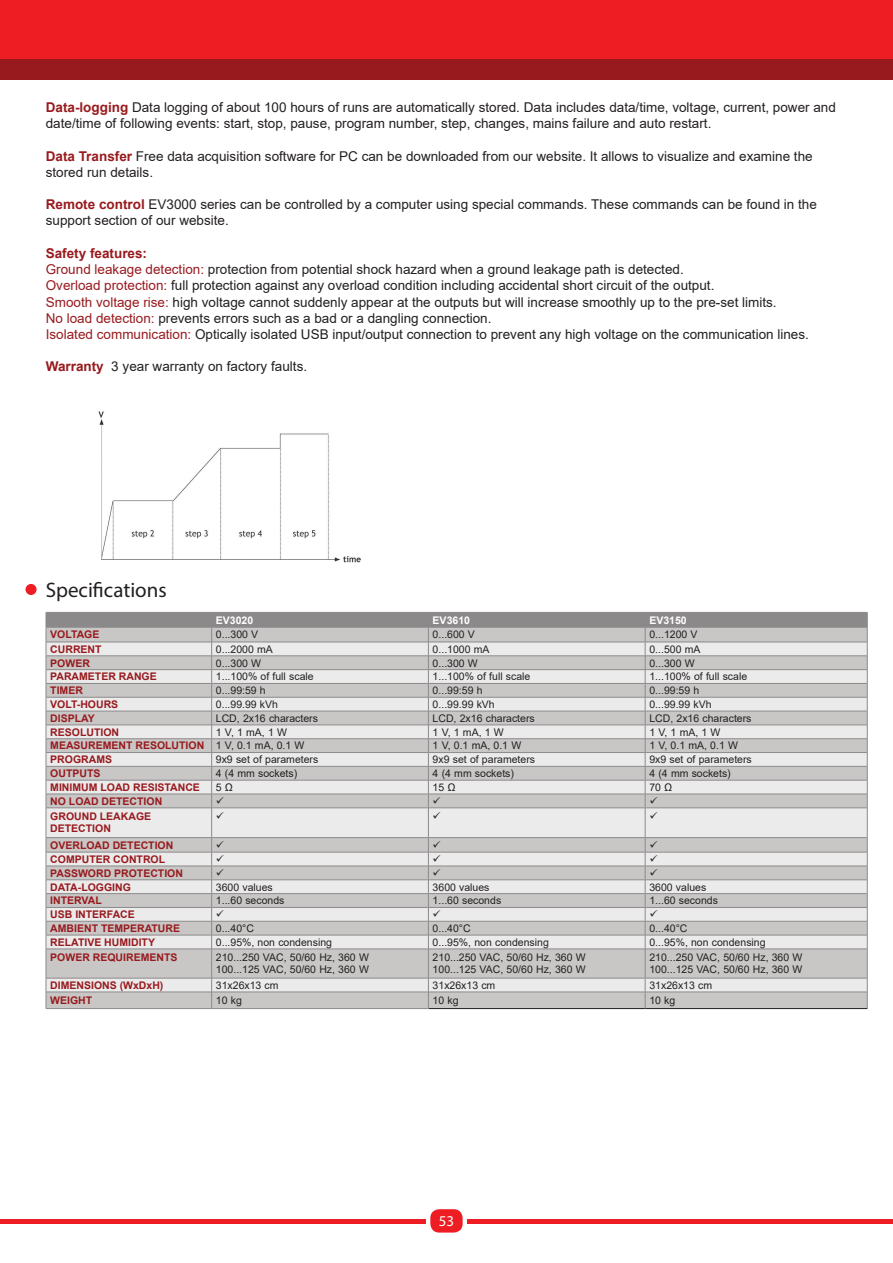
<style>
.page{position:relative;width:893px;height:1263px;background:#fff}
.page>*{position:absolute;margin:0;border:0;box-sizing:border-box;transform-origin:0 0}
.t1{font:21px "Myriad Pro";color:#231f20}
.t2{font:15px "Myriad Pro";color:#fff}
.t3{font:13.5px/16.2px "Arial";color:#231f20}
.t4{font:10.5px/12.6px "Arial";color:#231f20}
.t5{font:700 10.5px/12.6px "Arial";color:#981a1e}
.t6{font:700 10.5px "Arial";color:#fff}
.s1{font-weight:700;color:#981a1e}
.s2{color:#981a1e}
.s3{font-weight:400;color:#231f20}
</style>
<div class="page">
<div style="left:0;top:0;width:893px;height:59px;background:#ee1d23"></div>
<div style="left:0;top:59px;width:893px;height:20px;background:#981a1e"></div>
<hr style="left:0;top:1219px;width:893px;height:4px;background:#ee1d23">
<div style="left:426px;top:1204px;width:41px;height:33px;background:#fff"></div>
<div style="left:430px;top:1209px;width:33px;height:23px;background:#ee1d23;border-radius:9px"></div>
<hr style="left:429px;top:1008px;width:216px;height:1px;background:#231f20">
<hr style="left:645px;top:1008px;width:222px;height:1px;background:#231f20">
<hr style="left:46px;top:1008px;width:166px;height:1px;background:#8c898a">
<hr style="left:212px;top:1008px;width:217px;height:1px;background:#8c898a">
<div style="left:26px;top:584px;width:11px;height:11px;background:#ee1d23;border-radius:50%"></div>
<img style="left:98px;top:411px;width:263px;height:152px">
<svg style="left:46px;top:612px;width:822px;height:396px;background:#d0cfcf"></svg>
<p class="t3" style="left:46px;top:99px;width:792px"><span class="s1">Data-logging</span> Data logging of about 100 hours of runs are automatically stored. Data includes data/time, voltage, current, power and date/time of following events: start, stop, pause, program number, step, changes, mains failure and auto restart.</p>
<p class="t3" style="left:46px;top:148px;width:768px"><span class="s1">Data Transfer</span> Free data acquisition software for PC can be downloaded from our website. It allows to visualize and examine the stored run details.</p>
<p class="t3" style="left:46px;top:196px;width:773px"><span class="s1">Remote control</span> EV3000 series can be controlled by a computer using special commands. These commands can be found in the support section of our website.</p>
<p class="t3" style="left:46px;top:245px;width:765px"><span class="s1">Safety features:<br></span><span class="s2">Ground leakage detection:</span> protection from potential shock hazard when a ground leakage path is detected.<br><span class="s2">Overload protection:</span> full protection against any overload condition including accidental short circuit of the output.<br><span class="s2">Smooth voltage rise:</span> high voltage cannot suddenly appear at the outputs but will increase smoothly up to the pre-set limits.<br><span class="s2">No load detection:</span> prevents errors such as a bad or a dangling connection.<br><span class="s2">Isolated communication:</span> Optically isolated USB input/output connection to prevent any high voltage on the communication lines.</p>
<p class="t3" style="left:46px;top:358px;width:263px"><span class="s1">Warranty</span> 3 year warranty on factory faults.</p>
<h1 class="t1" style="left:46px;top:577px;width:122px">Specifications</h1>
<p class="t6" style="left:216px;top:612px;width:39px">EV3020</p>
<p class="t6" style="left:433px;top:612px;width:39px">EV3610</p>
<p class="t6" style="left:649px;top:612px;width:39px">EV3150</p>
<p class="t5" style="left:50px;top:629px;width:51px">VOLTAGE</p>
<p class="t4" style="left:216px;top:628px;width:44px">0...300 V</p>
<p class="t4" style="left:433px;top:628px;width:44px">0...600 V</p>
<p class="t4" style="left:649px;top:628px;width:50px">0...1200 V</p>
<p class="t5" style="left:50px;top:643px;width:53px">CURRENT</p>
<p class="t4" style="left:216px;top:643px;width:58px">0...2000 mA</p>
<p class="t4" style="left:433px;top:643px;width:58px">0...1000 mA</p>
<p class="t4" style="left:649px;top:643px;width:53px">0...500 mA</p>
<p class="t5" style="left:50px;top:657px;width:41px">POWER</p>
<p class="t4" style="left:216px;top:656px;width:47px">0...300 W</p>
<p class="t4" style="left:433px;top:656px;width:47px">0...300 W</p>
<p class="t4" style="left:649px;top:656px;width:47px">0...300 W</p>
<p class="t5" style="left:50px;top:670px;width:108px">PARAMETER RANGE</p>
<p class="t4" style="left:216px;top:670px;width:99px">1...100% of full scale</p>
<p class="t4" style="left:433px;top:670px;width:99px">1...100% of full scale</p>
<p class="t4" style="left:649px;top:670px;width:99px">1...100% of full scale</p>
<p class="t5" style="left:50px;top:684px;width:34px">TIMER</p>
<p class="t4" style="left:216px;top:684px;width:51px">0...99:59 h</p>
<p class="t4" style="left:433px;top:684px;width:51px">0...99:59 h</p>
<p class="t4" style="left:649px;top:684px;width:51px">0...99:59 h</p>
<p class="t5" style="left:50px;top:698px;width:70px">VOLT-HOURS</p>
<p class="t4" style="left:216px;top:698px;width:64px">0...99.99 kVh</p>
<p class="t4" style="left:433px;top:698px;width:64px">0...99.99 kVh</p>
<p class="t4" style="left:649px;top:698px;width:64px">0...99.99 kVh</p>
<p class="t5" style="left:50px;top:712px;width:46px">DISPLAY</p>
<p class="t4" style="left:216px;top:712px;width:104px">LCD, 2x16 characters</p>
<p class="t4" style="left:433px;top:712px;width:104px">LCD, 2x16 characters</p>
<p class="t4" style="left:649px;top:712px;width:104px">LCD, 2x16 characters</p>
<p class="t5" style="left:50px;top:726px;width:70px">RESOLUTION</p>
<p class="t4" style="left:216px;top:725px;width:73px">1 V, 1 mA, 1 W</p>
<p class="t4" style="left:433px;top:725px;width:73px">1 V, 1 mA, 1 W</p>
<p class="t4" style="left:649px;top:725px;width:73px">1 V, 1 mA, 1 W</p>
<p class="t5" style="left:50px;top:739px;width:256px">MEASUREMENT RESOLUTION <span class="s3">1 V, 0.1 mA, 0.1 W</span></p>
<p class="t4" style="left:433px;top:739px;width:90px">1 V, 0.1 mA, 0.1 W</p>
<p class="t4" style="left:649px;top:739px;width:90px">1 V, 0.1 mA, 0.1 W</p>
<p class="t5" style="left:50px;top:753px;width:63px">PROGRAMS</p>
<p class="t4" style="left:216px;top:753px;width:104px">9x9 set of parameters</p>
<p class="t4" style="left:433px;top:753px;width:104px">9x9 set of parameters</p>
<p class="t4" style="left:649px;top:753px;width:104px">9x9 set of parameters</p>
<p class="t5" style="left:50px;top:767px;width:52px">OUTPUTS</p>
<p class="t4" style="left:216px;top:767px;width:83px">4 (4 mm sockets)</p>
<p class="t4" style="left:433px;top:767px;width:83px">4 (4 mm sockets)</p>
<p class="t4" style="left:649px;top:767px;width:83px">4 (4 mm sockets)</p>
<p class="t5" style="left:50px;top:781px;width:151px">MINIMUM LOAD RESISTANCE</p>
<p class="t4" style="left:216px;top:781px;width:19px">5 Ω</p>
<p class="t4" style="left:433px;top:781px;width:24px">15 Ω</p>
<p class="t4" style="left:649px;top:781px;width:24px">70 Ω</p>
<p class="t5" style="left:50px;top:795px;width:114px">NO LOAD DETECTION</p>
<p class="t5" style="left:50px;top:810px;width:102px">GROUND LEAKAGE<br>DETECTION</p>
<p class="t5" style="left:50px;top:839px;width:125px">OVERLOAD DETECTION</p>
<p class="t5" style="left:50px;top:853px;width:116px">COMPUTER CONTROL</p>
<p class="t5" style="left:50px;top:867px;width:134px">PASSWORD PROTECTION</p>
<p class="t5" style="left:50px;top:881px;width:82px">DATA-LOGGING</p>
<p class="t4" style="left:216px;top:880px;width:58px">3600 values</p>
<p class="t4" style="left:433px;top:880px;width:58px">3600 values</p>
<p class="t4" style="left:649px;top:880px;width:58px">3600 values</p>
<p class="t5" style="left:50px;top:894px;width:53px">INTERVAL</p>
<p class="t4" style="left:216px;top:894px;width:70px">1...60 seconds</p>
<p class="t4" style="left:433px;top:894px;width:70px">1...60 seconds</p>
<p class="t4" style="left:649px;top:894px;width:70px">1...60 seconds</p>
<p class="t5" style="left:50px;top:908px;width:86px">USB INTERFACE</p>
<p class="t5" style="left:50px;top:922px;width:131px">AMBIENT TEMPERATURE</p>
<p class="t4" style="left:216px;top:922px;width:40px">0...40°C</p>
<p class="t4" style="left:433px;top:922px;width:40px">0...40°C</p>
<p class="t4" style="left:649px;top:922px;width:40px">0...40°C</p>
<p class="t5" style="left:50px;top:936px;width:106px">RELATIVE HUMIDITY</p>
<p class="t4" style="left:216px;top:936px;width:118px">0...95%, non condensing</p>
<p class="t4" style="left:433px;top:936px;width:118px">0...95%, non condensing</p>
<p class="t4" style="left:649px;top:936px;width:118px">0...95%, non condensing</p>
<p class="t5" style="left:50px;top:951px;width:129px">POWER REQUIREMENTS</p>
<p class="t4" style="left:216px;top:951px;width:155px">210...250 VAC, 50/60 Hz, 360 W<br>100...125 VAC, 50/60 Hz, 360 W</p>
<p class="t4" style="left:433px;top:951px;width:155px">210...250 VAC, 50/60 Hz, 360 W<br>100...125 VAC, 50/60 Hz, 360 W</p>
<p class="t4" style="left:649px;top:951px;width:155px">210...250 VAC, 50/60 Hz, 360 W<br>100...125 VAC, 50/60 Hz, 360 W</p>
<p class="t5" style="left:50px;top:979px;width:115px">DIMENSIONS (WxDxH)</p>
<p class="t4" style="left:216px;top:979px;width:64px">31x26x13 cm</p>
<p class="t4" style="left:433px;top:979px;width:64px">31x26x13 cm</p>
<p class="t4" style="left:649px;top:979px;width:64px">31x26x13 cm</p>
<p class="t5" style="left:50px;top:994px;width:43px">WEIGHT</p>
<p class="t4" style="left:216px;top:994px;width:27px">10 kg</p>
<p class="t4" style="left:433px;top:994px;width:27px">10 kg</p>
<p class="t4" style="left:649px;top:994px;width:27px">10 kg</p>
<p class="t2" style="left:439px;top:1212px;width:17px">53</p>
</div>
